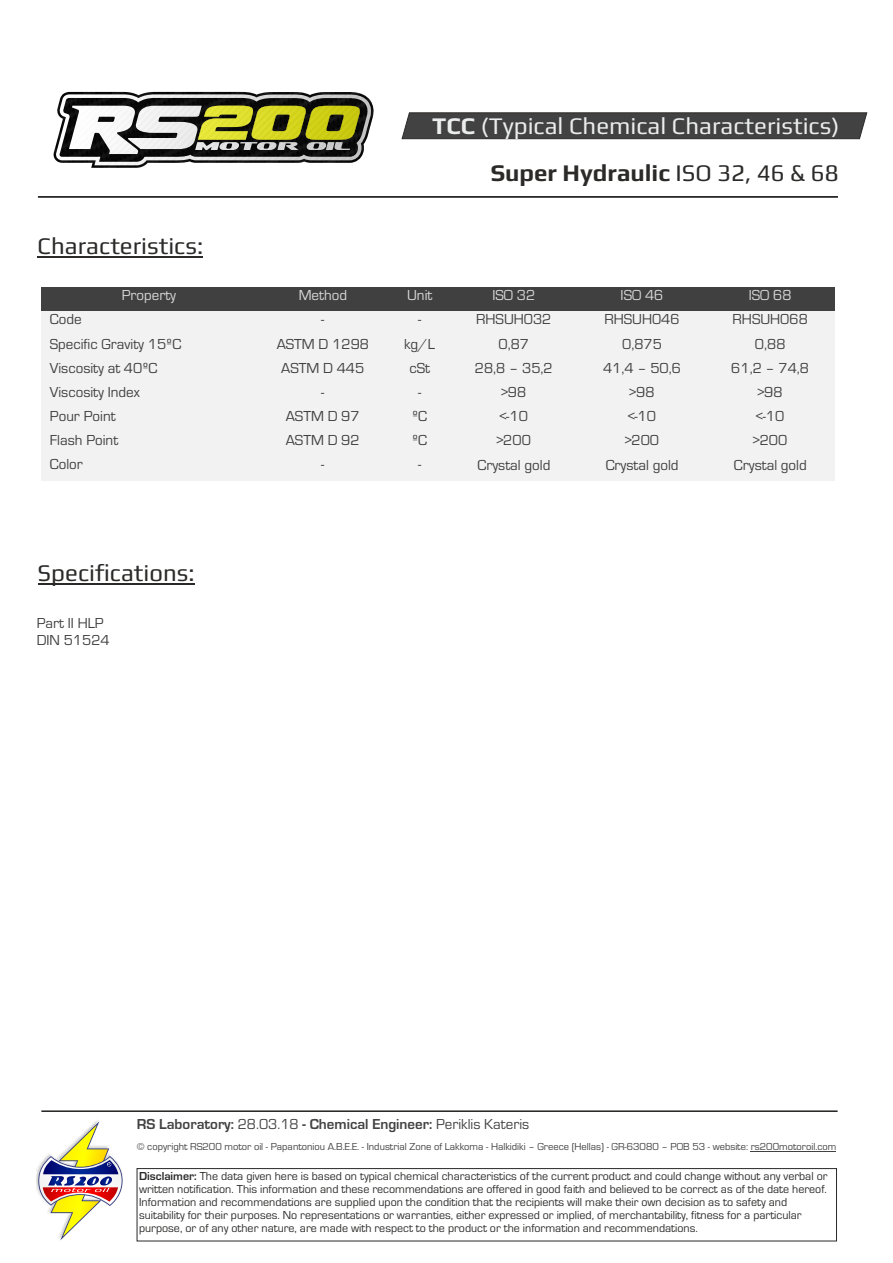
<style>
.page{position:relative;width:893px;height:1263px;background:#fff}
.page>*{position:absolute;margin:0;border:0;box-sizing:border-box;transform-origin:0 0}
.t1{font:24px "Play";color:#ebecec}
.t2{font:24px "Play";color:#2b2a29}
.t3{font:700 24px "Play";color:#2b2a29}
.t4{font:15px/16.2px "Eurostile";color:#404040}
.t5{font:700 15px "Eurostile";color:#434242}
.t6{font:15px "Eurostile";color:#d9d9d9}
.t7{font:12px/12.9px "Eurostile";color:#2b2a29}
.t8{font:10.5px "Eurostile";color:#434242}
.s1{font-weight:700}
.s2{font-weight:400}
</style>
<div class="page">
<hr style="left:38px;top:256px;width:165px;height:1px;background:#2b2a29">
<hr style="left:38px;top:583px;width:157px;height:1px;background:#2b2a29">
<img style="left:54px;top:92px;width:319px;height:76px">
<img style="left:198px;top:106px;width:162px;height:34px">
<svg style="left:401px;top:112px;width:467px;height:28px;background:#4b4b4a"></svg>
<hr style="left:751px;top:1151px;width:85px;height:1px;background:#434242">
<div style="left:137px;top:1168px;width:700px;height:73px;border:1px solid #2b2a29"></div>
<svg style="left:38px;top:1121px;width:85px;height:119px"></svg>
<div style="left:41px;top:1110px;width:796px;height:2px;border:1px solid #2b2a29"></div>
<div style="left:38px;top:196px;width:800px;height:2px;border:1px solid #2b2a29"></div>
<div style="left:42px;top:287px;width:214px;height:24px;background:#404040"></div>
<div style="left:256px;top:287px;width:134px;height:24px;background:#404040"></div>
<div style="left:390px;top:287px;width:60px;height:24px;background:#404040"></div>
<div style="left:450px;top:287px;width:128px;height:24px;background:#404040"></div>
<div style="left:578px;top:287px;width:128px;height:24px;background:#404040"></div>
<div style="left:706px;top:287px;width:128px;height:24px;background:#404040"></div>
<div style="left:42px;top:311px;width:214px;height:25px;background:#f2f2f2"></div>
<div style="left:256px;top:311px;width:134px;height:25px;background:#f2f2f2"></div>
<div style="left:390px;top:311px;width:60px;height:25px;background:#f2f2f2"></div>
<div style="left:450px;top:311px;width:128px;height:25px;background:#f2f2f2"></div>
<div style="left:578px;top:311px;width:128px;height:25px;background:#f2f2f2"></div>
<div style="left:706px;top:311px;width:128px;height:25px;background:#f2f2f2"></div>
<div style="left:42px;top:336px;width:214px;height:24px;background:#f2f2f2"></div>
<div style="left:256px;top:336px;width:134px;height:24px;background:#f2f2f2"></div>
<div style="left:390px;top:336px;width:60px;height:24px;background:#f2f2f2"></div>
<div style="left:450px;top:336px;width:128px;height:24px;background:#f2f2f2"></div>
<div style="left:578px;top:336px;width:128px;height:24px;background:#f2f2f2"></div>
<div style="left:706px;top:336px;width:128px;height:24px;background:#f2f2f2"></div>
<div style="left:42px;top:360px;width:214px;height:24px;background:#f2f2f2"></div>
<div style="left:256px;top:360px;width:134px;height:24px;background:#f2f2f2"></div>
<div style="left:390px;top:360px;width:60px;height:24px;background:#f2f2f2"></div>
<div style="left:450px;top:360px;width:128px;height:24px;background:#f2f2f2"></div>
<div style="left:578px;top:360px;width:128px;height:24px;background:#f2f2f2"></div>
<div style="left:706px;top:360px;width:128px;height:24px;background:#f2f2f2"></div>
<div style="left:42px;top:384px;width:214px;height:24px;background:#f2f2f2"></div>
<div style="left:256px;top:384px;width:134px;height:24px;background:#f2f2f2"></div>
<div style="left:390px;top:384px;width:60px;height:24px;background:#f2f2f2"></div>
<div style="left:450px;top:384px;width:128px;height:24px;background:#f2f2f2"></div>
<div style="left:578px;top:384px;width:128px;height:24px;background:#f2f2f2"></div>
<div style="left:706px;top:384px;width:128px;height:24px;background:#f2f2f2"></div>
<div style="left:42px;top:408px;width:214px;height:24px;background:#f2f2f2"></div>
<div style="left:256px;top:408px;width:134px;height:24px;background:#f2f2f2"></div>
<div style="left:390px;top:408px;width:60px;height:24px;background:#f2f2f2"></div>
<div style="left:450px;top:408px;width:128px;height:24px;background:#f2f2f2"></div>
<div style="left:578px;top:408px;width:128px;height:24px;background:#f2f2f2"></div>
<div style="left:706px;top:408px;width:128px;height:24px;background:#f2f2f2"></div>
<div style="left:42px;top:432px;width:214px;height:25px;background:#f2f2f2"></div>
<div style="left:256px;top:432px;width:134px;height:25px;background:#f2f2f2"></div>
<div style="left:390px;top:432px;width:60px;height:25px;background:#f2f2f2"></div>
<div style="left:450px;top:432px;width:128px;height:25px;background:#f2f2f2"></div>
<div style="left:578px;top:432px;width:128px;height:25px;background:#f2f2f2"></div>
<div style="left:706px;top:432px;width:128px;height:25px;background:#f2f2f2"></div>
<div style="left:42px;top:457px;width:214px;height:24px;background:#f2f2f2"></div>
<div style="left:256px;top:457px;width:134px;height:24px;background:#f2f2f2"></div>
<div style="left:390px;top:457px;width:60px;height:24px;background:#f2f2f2"></div>
<div style="left:450px;top:457px;width:128px;height:24px;background:#f2f2f2"></div>
<div style="left:578px;top:457px;width:128px;height:24px;background:#f2f2f2"></div>
<div style="left:706px;top:457px;width:128px;height:24px;background:#f2f2f2"></div>
<h1 class="t1" style="left:432px;top:111px;width:408px"><span class="s1">TCC</span> (Typical Chemical Characteristics)</h1>
<h1 class="t2" style="left:38px;top:232px;width:167px">Characteristics:</h1>
<h1 class="t3" style="left:491px;top:158px;width:350px">Super Hydraulic <span class="s2">ISO 32, 46 &amp; 68</span></h1>
<p class="t6" style="left:122px;top:290px;width:56px">Property</p>
<p class="t6" style="left:299px;top:290px;width:50px">Method</p>
<p class="t6" style="left:407px;top:290px;width:27px">Unit</p>
<p class="t6" style="left:492px;top:290px;width:44px">ISO 32</p>
<p class="t6" style="left:621px;top:290px;width:44px">ISO 46</p>
<p class="t6" style="left:749px;top:290px;width:44px">ISO 68</p>
<p class="t4" style="left:50px;top:313px;width:33px">Code</p>
<p class="t4" style="left:321px;top:313px;width:5px">-</p>
<p class="t4" style="left:418px;top:313px;width:5px">-</p>
<p class="t4" style="left:476px;top:313px;width:77px">RHSUH032</p>
<p class="t4" style="left:604px;top:313px;width:77px">RHSUH046</p>
<p class="t4" style="left:733px;top:313px;width:77px">RHSUH068</p>
<p class="t4" style="left:50px;top:337px;width:133px">Specific Gravity 15ºC</p>
<p class="t4" style="left:277px;top:337px;width:94px">ASTM D 1298</p>
<p class="t4" style="left:404px;top:337px;width:33px">kg/L</p>
<p class="t4" style="left:498px;top:337px;width:32px">0,87</p>
<p class="t4" style="left:622px;top:337px;width:41px">0,875</p>
<p class="t4" style="left:755px;top:337px;width:32px">0,88</p>
<p class="t4" style="left:50px;top:361px;width:109px">Viscosity at 40ºC</p>
<p class="t4" style="left:281px;top:361px;width:85px">ASTM D 445</p>
<p class="t4" style="left:409px;top:361px;width:22px">cSt</p>
<p class="t4" style="left:475px;top:361px;width:79px">28,8 – 35,2</p>
<p class="t4" style="left:603px;top:361px;width:79px">41,4 – 50,6</p>
<p class="t4" style="left:731px;top:361px;width:79px">61,2 – 74,8</p>
<p class="t4" style="left:50px;top:385px;width:91px">Viscosity Index</p>
<p class="t4" style="left:321px;top:385px;width:5px">-</p>
<p class="t4" style="left:418px;top:385px;width:5px">-</p>
<p class="t4" style="left:501px;top:385px;width:26px">&gt;98</p>
<p class="t4" style="left:630px;top:385px;width:26px">&gt;98</p>
<p class="t4" style="left:758px;top:385px;width:26px">&gt;98</p>
<p class="t4" style="left:50px;top:409px;width:67px">Pour Point</p>
<p class="t4" style="left:286px;top:409px;width:75px">ASTM D 97</p>
<p class="t4" style="left:412px;top:409px;width:17px">ºC</p>
<p class="t4" style="left:500px;top:409px;width:30px">&lt;-10</p>
<p class="t4" style="left:628px;top:409px;width:30px">&lt;-10</p>
<p class="t4" style="left:756px;top:409px;width:30px">&lt;-10</p>
<p class="t4" style="left:50px;top:434px;width:70px">Flash Point</p>
<p class="t4" style="left:286px;top:434px;width:75px">ASTM D 92</p>
<p class="t4" style="left:412px;top:434px;width:17px">ºC</p>
<p class="t4" style="left:497px;top:434px;width:36px">&gt;200</p>
<p class="t4" style="left:625px;top:434px;width:36px">&gt;200</p>
<p class="t4" style="left:753px;top:434px;width:36px">&gt;200</p>
<p class="t4" style="left:50px;top:458px;width:35px">Color</p>
<p class="t4" style="left:321px;top:458px;width:5px">-</p>
<p class="t4" style="left:418px;top:458px;width:5px">-</p>
<p class="t4" style="left:477px;top:458px;width:74px">Crystal gold</p>
<p class="t4" style="left:606px;top:458px;width:74px">Crystal gold</p>
<p class="t4" style="left:734px;top:458px;width:74px">Crystal gold</p>
<h1 class="t2" style="left:38px;top:559px;width:158px">Specifications:</h1>
<p class="t4" style="left:37px;top:617px;width:75px">Part II HLP<br>DIN 51524</p>
<p class="t5" style="left:137px;top:1119px;width:394px">RS Laboratory: <span class="s2">28.03.18</span> - Chemical Engineer: <span class="s2">Periklis Kateris</span></p>
<p class="t8" style="left:137px;top:1143px;width:701px">© copyright RS200 motor oil - Papantoniou A.B.E.E. - Industrial Zone of Lakkoma - Halkidiki – Greece (Hellas) - GR-63080 – POB 53 - website: rs200motoroil.com</p>
<p class="t7" style="left:139px;top:1171px;width:690px"><span class="s1">Disclaimer:</span> The data given here is based on typical chemical characteristics of the current product and could change without any verbal or written notification. This information and these recommendations are offered in good faith and believed to be correct as of the date hereof.<br>Information and recommendations are supplied upon the condition that the recipients will make their own decision as to safety and suitability for their purposes. No representations or warranties, either expressed or implied, of merchantability, fitness for a particular purpose, or of any other nature, are made with respect to the product or the information and recommendations.</p>
</div>
